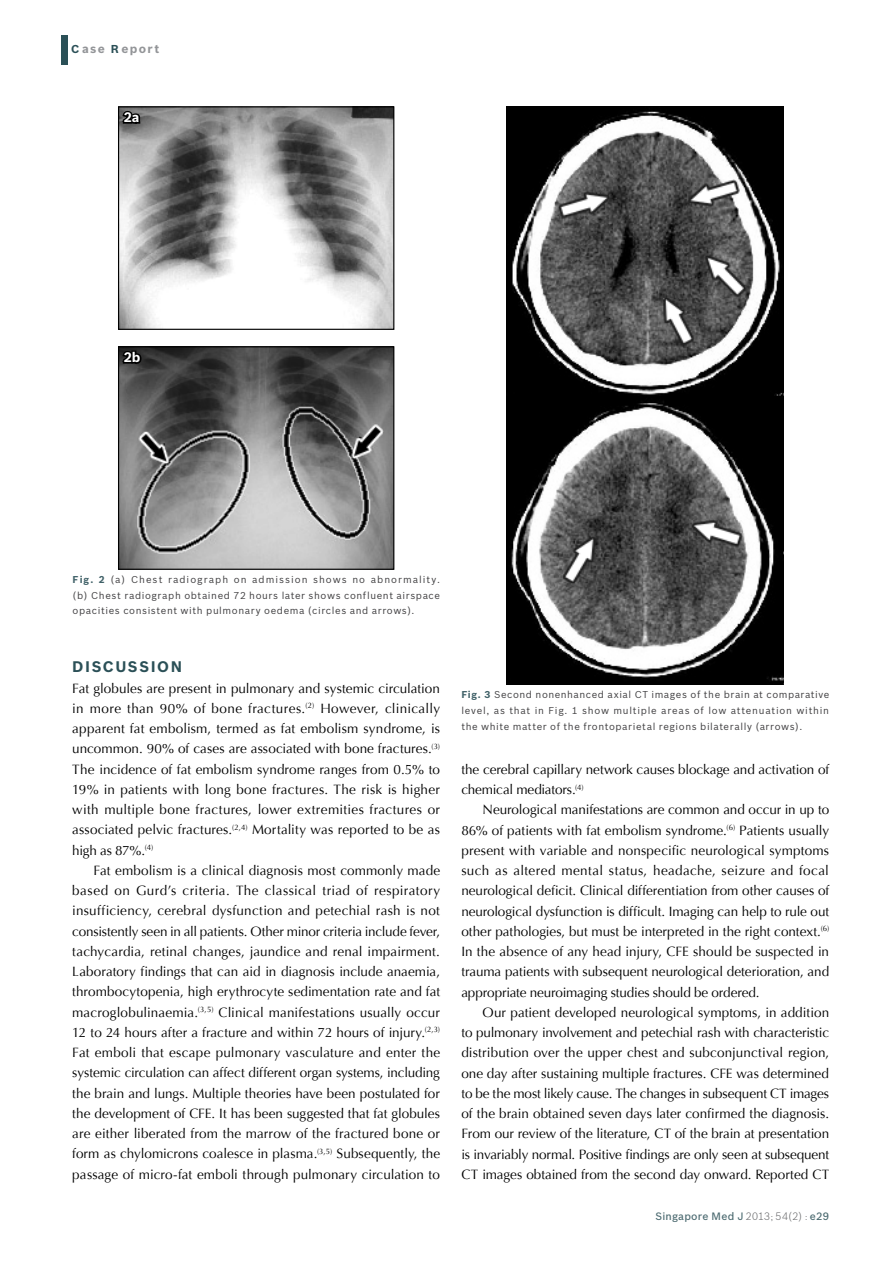
<style>
.page{position:relative;width:893px;height:1263px;background:#fff}
.page>*{position:absolute;margin:0;border:0;box-sizing:border-box;transform-origin:0 0}
.t1{font:700 15px "Bosch Sans";letter-spacing:.105em;color:#2b5057}
.t2{font:13.5px/20.2px "Optima";letter-spacing:-.005em;color:#000;text-align:justify}
.t3{font:700 13.5px "Bosch Sans";color:#fff}
.t4{font:700 12px "Bosch Sans";letter-spacing:.12em;color:#939598}
.t5{font:500 10.5px "Bosch Sans";letter-spacing:.025em;color:#4b6a70}
.t6{font:9.75px/15.8px "Bosch Sans";letter-spacing:.06em;color:#414042;text-align:justify}
.s1{font-size:11.25px;color:#2b5057}
.s2{font-weight:700;color:#406168}
.s3{font-weight:300;color:#636466}
</style>
<div class="page">
<div style="left:62px;top:35px;width:6px;height:29px;background:#2b5057"></div>
<img style="left:120px;top:108px;width:272px;height:220px">
<div style="left:118px;top:106px;width:276px;height:224px;border:1px solid #000"></div>
<svg style="left:118px;top:109px;width:24px;height:16px"></svg>
<img style="left:120px;top:348px;width:272px;height:220px">
<div style="left:118px;top:346px;width:276px;height:224px;border:1px solid #000"></div>
<svg style="left:118px;top:349px;width:25px;height:17px"></svg>
<img style="left:507px;top:106px;width:277px;height:579px">
<p class="t4" style="left:71px;top:41px;width:90px"><span class="s1">C</span>ase <span class="s1">R</span>eport</p>
<p class="t3" style="left:124px;top:109px;width:17px">2a</p>
<p class="t3" style="left:124px;top:349px;width:18px">2b</p>
<p class="t6" style="left:73px;top:571px;width:369px"><span class="s2">Fig. 2</span> (a) Chest radiograph on admission shows no abnormality. (b) Chest radiograph obtained 72 hours later shows confluent airspace opacities consistent with pulmonary oedema (circles and arrows).</p>
<p class="t1" style="left:72px;top:658px;width:111px">DISCUSSION</p>
<p class="t2" style="left:72px;top:678px;width:369px">Fat globules are present in pulmonary and systemic circulation in more than 90% of bone fractures.<sup>(2)</sup> However, clinically apparent fat embolism, termed as fat embolism syndrome, is uncommon. 90% of cases are associated with bone fractures.<sup>(3)<br></sup>The incidence of fat embolism syndrome ranges from 0.5% to 19% in patients with long bone fractures. The risk is higher with multiple bone fractures, lower extremities fractures or associated pelvic fractures.<sup>(2,4)</sup> Mortality was reported to be as high as 87%.<sup>(4)</sup></p>
<p class="t2" style="left:72px;top:860px;width:369px;text-indent:21px">Fat embolism is a clinical diagnosis most commonly made based on Gurd’s criteria. The classical triad of respiratory insufficiency, cerebral dysfunction and petechial rash is not consistently seen in all patients. Other minor criteria include fever, tachycardia, retinal changes, jaundice and renal impairment.<br>Laboratory findings that can aid in diagnosis include anaemia, thrombocytopenia, high erythrocyte sedimentation rate and fat macroglobulinaemia.<sup>(3,5)</sup> Clinical manifestations usually occur 12 to 24 hours after a fracture and within 72 hours of injury.<sup>(2,3)<br></sup>Fat emboli that escape pulmonary vasculature and enter the systemic circulation can affect different organ systems, including the brain and lungs. Multiple theories have been postulated for the development of CFE. It has been suggested that fat globules are either liberated from the marrow of the fractured bone or form as chylomicrons coalesce in plasma.<sup>(3,5)</sup> Subsequently, the passage of micro-fat emboli through pulmonary circulation to</p>
<p class="t6" style="left:461px;top:686px;width:369px"><span class="s2">Fig. 3</span> Second nonenhanced axial CT images of the brain at comparative level, as that in Fig. 1 show multiple areas of low attenuation within the white matter of the frontoparietal regions bilaterally (arrows).</p>
<p class="t2" style="left:461px;top:759px;width:369px">the cerebral capillary network causes blockage and activation of chemical mediators.<sup>(4)</sup></p>
<p class="t2" style="left:461px;top:800px;width:369px;text-indent:21px">Neurological manifestations are common and occur in up to 86% of patients with fat embolism syndrome.<sup>(6)</sup> Patients usually present with variable and nonspecific neurological symptoms such as altered mental status, headache, seizure and focal neurological deficit. Clinical differentiation from other causes of neurological dysfunction is difficult. Imaging can help to rule out other pathologies, but must be interpreted in the right context.<sup>(6)<br></sup>In the absence of any head injury, CFE should be suspected in trauma patients with subsequent neurological deterioration, and appropriate neuroimaging studies should be ordered.</p>
<p class="t2" style="left:461px;top:1002px;width:369px;text-indent:21px">Our patient developed neurological symptoms, in addition to pulmonary involvement and petechial rash with characteristic distribution over the upper chest and subconjunctival region, one day after sustaining multiple fractures. CFE was determined to be the most likely cause. The changes in subsequent CT images of the brain obtained seven days later confirmed the diagnosis.<br>From our review of the literature, CT of the brain at presentation is invariably normal. Positive findings are only seen at subsequent CT images obtained from the second day onward. Reported CT</p>
<p class="t5" style="left:655px;top:1210px;width:175px">Singapore Med J <span class="s3">2013; 54(2) :</span> e29</p>
</div>
